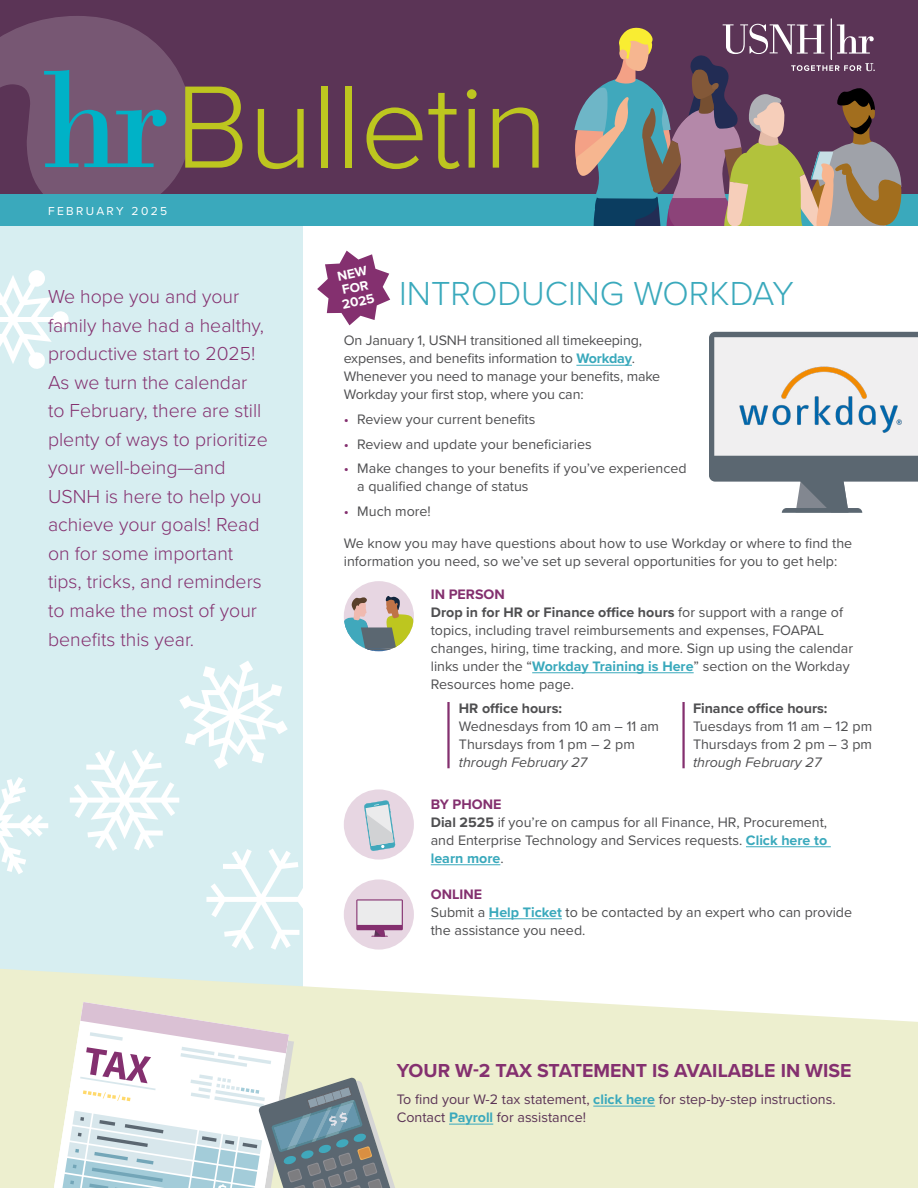
<style>
.page{position:relative;width:918px;height:1188px;background:#fff}
.page>*{position:absolute;margin:0;border:0;box-sizing:border-box;transform-origin:0 0}
.t1{font:300 121.5px "Proxima Nova";letter-spacing:-.015em;color:#bdc61f}
.t2{font:300 34.5px "Proxima Nova";color:#3aa9bc}
.t3{font:300 19.5px/28.5px "Proxima Nova";color:#84306f}
.t4{font:700 19.5px "Proxima Nova";color:#84306f}
.t5{font:14.25px/18px "Proxima Nova";color:#4f4f51}
.t6{font:14.25px/18px "Proxima Nova";color:#5b3456}
.t7{font:italic 14.25px "Proxima Nova";color:#4f4f51}
.t8{font:700 14.25px "Proxima Nova";color:#4f4f51}
.t9{font:700 13.5px/14.4px "Proxima Nova";color:#fff}
.t10{font:12px "Proxima Nova";letter-spacing:.2em;color:#fff}
.s1{font-weight:700;color:#3aa9bc}
.s2{color:#84306f}
.s3{font-weight:700;color:#84306f}
.s4{font-weight:700}
</style>
<div class="page">
<div style="left:0;top:225px;width:302px;height:963px;background:#d7eef1"></div>
<hr style="left:576px;top:365px;width:56px;height:1px;background:#3aa9bc">
<hr style="left:532px;top:672px;width:162px;height:1px;background:#3aa9bc">
<hr style="left:746px;top:846px;width:85px;height:1px;background:#3aa9bc">
<hr style="left:431px;top:864px;width:69px;height:1px;background:#3aa9bc">
<hr style="left:489px;top:918px;width:73px;height:1px;background:#3aa9bc">
<div style="left:344px;top:581px;width:70px;height:70px;background:#e7d6e2;border-radius:50%"></div>
<svg style="left:344px;top:596px;width:70px;height:55px"></svg>
<div style="left:344px;top:789px;width:70px;height:71px;background:#e7d6e2;border-radius:50%"></div>
<div style="left:344px;top:879px;width:70px;height:71px;background:#e7d6e2;border-radius:50%"></div>
<div style="left:0;top:0;width:918px;height:210px;background:#5b3456"></div>
<svg style="left:0;top:16px;width:191px;height:178px"></svg>
<div style="left:0;top:194px;width:918px;height:31px;background:#3aa9bc"></div>
<svg style="left:574px;top:18px;width:328px;height:207px"></svg>
<svg style="left:709px;top:332px;width:209px;height:181px"></svg>
<img style="left:734px;top:366px;width:173px;height:67px">
<svg style="left:356px;top:899px;width:47px;height:38px;background:#d1bbcc"></svg>
<svg style="left:364px;top:800px;width:31px;height:51px"></svg>
<svg style="left:70px;top:661px;width:233px;height:289px"></svg>
<svg style="left:0;top:270px;width:69px;height:99px"></svg>
<svg style="left:0;top:777px;width:48px;height:97px"></svg>
<svg style="left:0;top:969px;width:918px;height:219px;fill:#edefcf"></svg>
<hr style="left:593px;top:1106px;width:62px;height:1px;background:#3aa9bc">
<hr style="left:449px;top:1124px;width:44px;height:1px;background:#3aa9bc">
<svg style="left:54px;top:1002px;width:6px;height:186px"></svg>
<svg style="left:60px;top:1002px;width:343px;height:186px;background:#d0d6d2"></svg>
<svg style="left:317px;top:251px;width:73px;height:74px"></svg>
<hr style="left:447px;top:702px;width:3px;height:66px;background:#84306f">
<hr style="left:682px;top:702px;width:3px;height:66px;background:#84306f">
<p class="t10" style="left:48px;top:202px;width:121px">FEBRUARY 2025</p>
<h1 class="t1" style="left:175px;top:37px;width:375px">Bulletin</h1>
<p class="t3" style="left:48px;top:282px;width:221px">We hope you and your family have had a healthy, productive start to 2025!<br>As we turn the calendar to February, there are still plenty of ways to prioritize your well-being—and<br>USNH is here to help you achieve your goals! Read on for some important tips, tricks, and reminders to make the most of your benefits this year.</p>
<p class="t9" style="left:335px;top:269px;width:34px;rotate:-12deg">NEW<br>FOR<br>2025</p>
<h2 class="t2" style="left:399px;top:267px;width:396px">INTRODUCING WORKDAY</h2>
<p class="t5" style="left:344px;top:331px;width:318px">On January 1, USNH transitioned all timekeeping, expenses, and benefits information to <span class="s1">Workday</span>.<br>Whenever you need to manage your benefits, make Workday your first stop, where you can:</p>
<p class="t5" style="left:344px;top:409px;width:193px"><span class="s2">•</span> Review your current benefits</p>
<p class="t5" style="left:344px;top:434px;width:249px"><span class="s2">•</span> Review and update your beneficiaries</p>
<p class="t5" style="left:357px;top:459px;width:331px;text-indent:-13px"><span class="s2">•</span> Make changes to your benefits if you’ve experienced a qualified change of status</p>
<p class="t5" style="left:344px;top:502px;width:89px"><span class="s2">•</span> Much more!</p>
<p class="t5" style="left:344px;top:533px;width:510px">We know you may have questions about how to use Workday or where to find the information you need, so we’ve set up several opportunities for you to get help:</p>
<p class="t5" style="left:431px;top:584px;width:424px"><span class="s3">IN PERSON<br></span><span class="s4">Drop in for HR or Finance office hours</span> for support with a range of topics, including travel reimbursements and expenses, FOAPAL changes, hiring, time tracking, and more. Sign up using the calendar links under the “<span class="s1">Workday Training is Here</span>” section on the Workday Resources home page.</p>
<p class="t8" style="left:459px;top:698px;width:105px">HR office hours:</p>
<p class="t5" style="left:459px;top:717px;width:202px">Wednesdays from 10 am – 11 am<br>Thursdays from 1 pm – 2 pm</p>
<p class="t7" style="left:459px;top:752px;width:130px">through February 27</p>
<p class="t8" style="left:693px;top:698px;width:136px">Finance office hours:</p>
<p class="t5" style="left:693px;top:717px;width:181px">Tuesdays from 11 am – 12 pm<br>Thursdays from 2 pm – 3 pm</p>
<p class="t7" style="left:693px;top:752px;width:130px">through February 27</p>
<p class="t5" style="left:431px;top:794px;width:398px"><span class="s3">BY PHONE<br></span><span class="s4">Dial 2525</span> if you’re on campus for all Finance, HR, Procurement, and Enterprise Technology and Services requests. <span class="s1">Click here to learn more</span>.</p>
<p class="t5" style="left:431px;top:884px;width:423px"><span class="s3">ONLINE<br></span>Submit a <span class="s1">Help Ticket</span> to be contacted by an expert who can provide the assistance you need.</p>
<h3 class="t4" style="left:397px;top:1056px;width:456px">YOUR W-2 TAX STATEMENT IS AVAILABLE IN WISE</h3>
<p class="t6" style="left:397px;top:1089px;width:440px">To find your W-2 tax statement, <span class="s1">click here</span> for step-by-step instructions.<br>Contact <span class="s1">Payroll</span> for assistance!</p>
</div>
